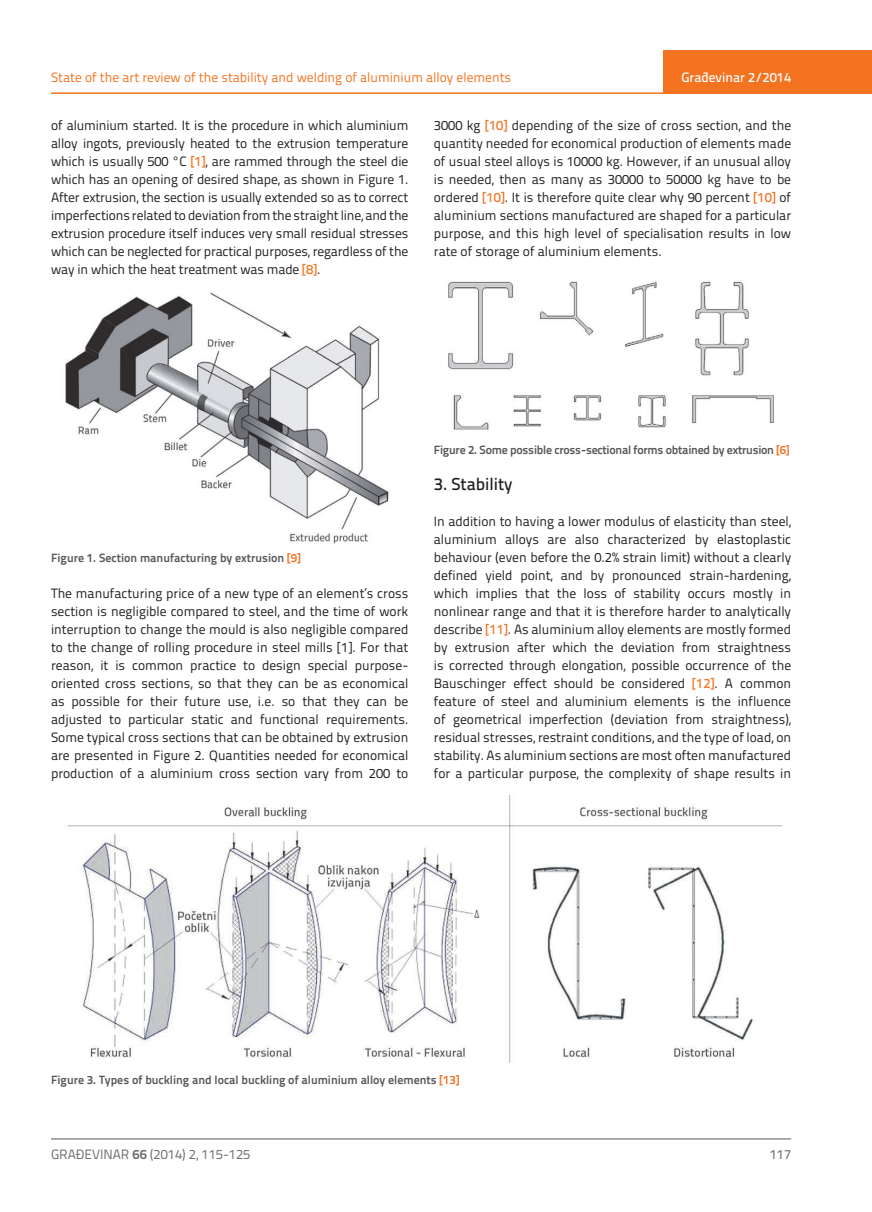
<style>
.page{position:relative;width:872px;height:1212px;background:#fff}
.page>*{position:absolute;margin:0;border:0;box-sizing:border-box;transform-origin:0 0}
.t1{font:500 17.25px "Titillium Text 22 L";color:#231f20}
.t2{font:13.5px/18px "Titillium Text 22 L";color:#231f20;text-align:justify}
.t3{font:13.5px "Titillium Text 22 L";color:#f47321}
.t4{font:13.5px "Titillium Text 22 L";color:#6c6d70}
.t5{font:500 13.5px "Titillium Text 22 L";color:#fff}
.t6{font:500 13.5px "Titillium Text 22 L";color:#787a7d}
.t7{font:700 12px "Titillium Text 22 L";color:#57585a}
.t8{font:700 12px "Titillium Text 22 L";letter-spacing:-.02em;color:#57585a}
.s1{font-weight:500;color:#f47321}
.s2{color:#f47321}
.s3{font-weight:700}
</style>
<div class="page">
<hr style="left:51px;top:92px;width:821px;height:2px;background:#f47321">
<div style="left:663px;top:50px;width:209px;height:44px;background:#f47321"></div>
<hr style="left:51px;top:1139px;width:740px;height:1px;background:#57585a">
<img style="left:65px;top:292px;width:324px;height:252px">
<img style="left:67px;top:795px;width:716px;height:267px">
<img style="left:448px;top:281px;width:328px;height:150px">
<p class="t3" style="left:51px;top:68px;width:462px">State of the art review of the stability and welding of aluminium alloy elements</p>
<p class="t2" style="left:51px;top:115px;width:359px">of aluminium started. It is the procedure in which aluminium alloy ingots, previously heated to the extrusion temperature which is usually 500 °C <span class="s1">[1]</span>, are rammed through the steel die which has an opening of desired shape, as shown in Figure 1.<br>After extrusion, the section is usually extended so as to correct imperfections related to deviation from the straight line, and the extrusion procedure itself induces very small residual stresses which can be neglected for practical purposes, regardless of the way in which the heat treatment was made <span class="s1">[8]</span>.</p>
<p class="t5" style="left:681px;top:67px;width:111px">Građevinar 2/2014</p>
<p class="t2" style="left:434px;top:115px;width:359px">3000 kg <span class="s1">[10]</span> depending of the size of cross section, and the quantity needed for economical production of elements made of usual steel alloys is 10000 kg. However, if an unusual alloy is needed, then as many as 30000 to 50000 kg have to be ordered <span class="s1">[10]</span>. It is therefore quite clear why 90 percent <span class="s1">[10]</span> of aluminium sections manufactured are shaped for a particular purpose, and this high level of specialisation results in low rate of storage of aluminium elements.</p>
<p class="t7" style="left:51px;top:548px;width:251px">Figure 1. Section manufacturing by extrusion <span class="s2">[9]</span></p>
<p class="t2" style="left:51px;top:583px;width:359px">The manufacturing price of a new type of an element’s cross section is negligible compared to steel, and the time of work interruption to change the mould is also negligible compared to the change of rolling procedure in steel mills [1]. For that reason, it is common practice to design special purpose&shy;oriented cross sections, so that they can be as economical as possible for their future use, i.e. so that they can be adjusted to particular static and functional requirements.<br>Some typical cross sections that can be obtained by extrusion are presented in Figure 2. Quantities needed for economical production of a aluminium cross section vary from 200 to</p>
<p class="t8" style="left:434px;top:440px;width:357px">Figure 2. Some possible cross-sectional forms obtained by extrusion <span class="s2">[6]</span></p>
<p class="t1" style="left:434px;top:471px;width:80px">3. Stability</p>
<p class="t2" style="left:434px;top:511px;width:359px">In addition to having a lower modulus of elasticity than steel, aluminium alloys are also characterized by elastoplastic behaviour (even before the 0.2% strain limit) without a clearly defined yield point, and by pronounced strain-hardening, which implies that the loss of stability occurs mostly in nonlinear range and that it is therefore harder to analytically describe <span class="s1">[11]</span>. As aluminium alloy elements are mostly formed by extrusion after which the deviation from straightness is corrected through elongation, possible occurrence of the Bauschinger effect should be considered <span class="s1">[12]</span>. A common feature of steel and aluminium elements is the influence of geometrical imperfection (deviation from straightness), residual stresses, restraint conditions, and the type of load, on stability. As aluminium sections are most often manufactured for a particular purpose, the complexity of shape results in</p>
<p class="t7" style="left:51px;top:1071px;width:410px">Figure 3. Types of buckling and local buckling of aluminium alloy elements <span class="s2">[13]</span></p>
<p class="t4" style="left:51px;top:1144px;width:201px">GRAĐEVINAR <span class="s3">66</span> (2014) 2, 115-125</p>
<p class="t6" style="left:769px;top:1144px;width:23px">117</p>
</div>
